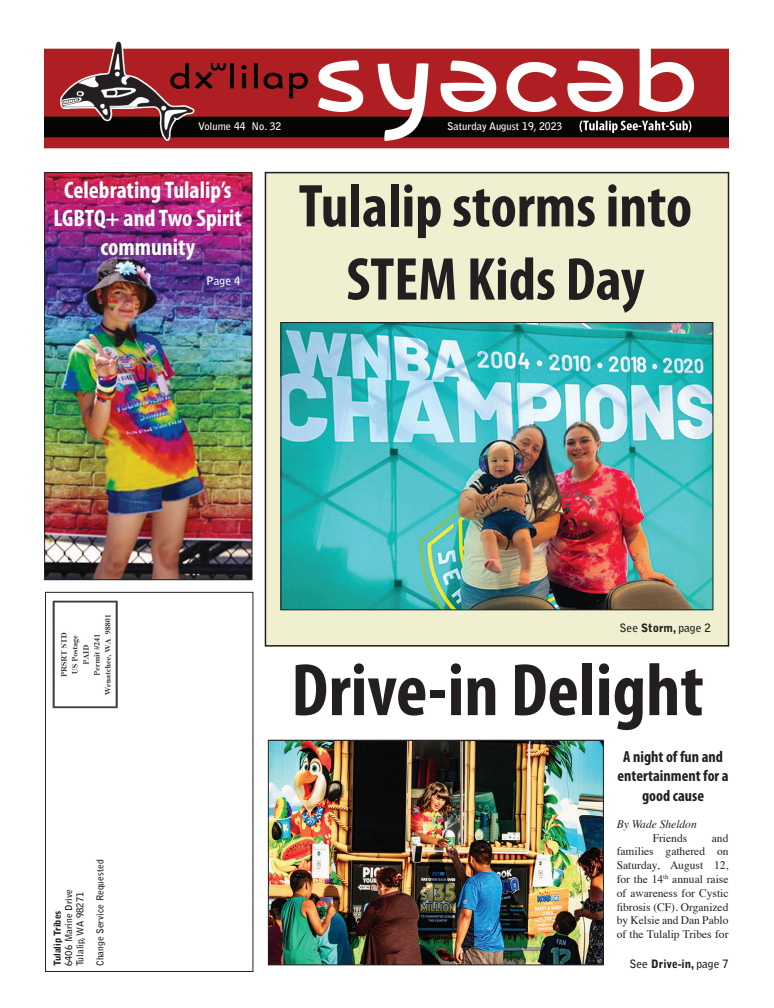
<style>
.page{position:relative;width:774px;height:1008px;background:#fff}
.page>*{position:absolute;margin:0;border:0;box-sizing:border-box;transform-origin:0 0}
.t1{font:700 condensed 75px "Myriad Pro";color:#231f20}
.t2{font:700 condensed 61px/73.2px "Myriad Pro";color:#231f20;text-align:center}
.t3{font:700 condensed 24px/28.8px "Myriad Pro";color:#fff;text-align:center}
.t4{font:700 condensed 16px/19.2px "Myriad Pro";color:#231f20;text-align:center}
.t5{font:11.5px/13.8px "Times";color:#231f20;text-align:justify}
.t6{font:900 11.5px "Bell Gothic Std";color:#231f20}
.t7{font:700 11.5px "Bell Gothic Std";color:#231f20}
.t8{font:italic 11.5px "Times";color:#231f20}
.t9{font:700 11.5px "Bell Gothic Std";color:#fff}
.t10{font:700 10.5px "Bell Gothic Std";color:#fff}
.t11{font:700 9.5px/11.4px "Bell Gothic Std";color:#231f20}
.t12{font:900 9.5px "Bell Gothic Std";color:#231f20}
.s1{font-weight:900}
.s2{font-weight:700}
</style>
<div class="page">
<div style="left:265px;top:173px;width:463px;height:474px;background:#f0f0d0"></div>
<img style="left:44px;top:41px;width:685px;height:108px">
<div style="left:45px;top:592px;width:208px;height:380px;border:1px solid #231f20"></div>
<img style="left:52px;top:600px;width:66px;height:109px">
<img style="left:46px;top:174px;width:204px;height:404px">
<div style="left:44px;top:172px;width:208px;height:408px;border:1px solid #231f20"></div>
<img style="left:282px;top:324px;width:429px;height:284px">
<div style="left:280px;top:322px;width:433px;height:288px;border:1px solid #231f20"></div>
<div style="left:265px;top:172px;width:464px;height:475px;border:2px solid #231f20"></div>
<img style="left:270px;top:742px;width:332px;height:221px">
<div style="left:268px;top:740px;width:336px;height:225px;border:1px solid #231f20"></div>
<p class="t10" style="left:198px;top:120px;width:85px">Volume 44 No. 32</p>
<p class="t10" style="left:447px;top:120px;width:117px">Saturday August 19, 2023</p>
<h3 class="t3" style="left:54px;top:175px;width:190px">Celebrating Tulalip’s<br>LGBTQ+ and Two Spirit community</h3>
<p class="t9" style="left:206px;top:274px;width:36px">Page 4</p>
<h2 class="t2" style="left:299px;top:168px;width:395px">Tulalip storms into<br>STEM Kids Day</h2>
<p class="t11" style="left:63px;top:966px;width:79px;rotate:-90deg">6406 Marine Drive<br>Tulalip, WA 98271</p>
<p class="t12" style="left:52px;top:966px;width:57px;rotate:-90deg">Tulalip Tribes</p>
<p class="t11" style="left:94px;top:966px;width:108px;rotate:-90deg">Change Service Requested</p>
<p class="t7" style="left:620px;top:621px;width:93px">See <span class="s1">Storm,</span> page 2</p>
<h1 class="t1" style="left:291px;top:643px;width:414px">Drive-in Delight</h1>
<h3 class="t4" style="left:618px;top:747px;width:113px">A night of fun and entertainment for a good cause</h3>
<p class="t8" style="left:617px;top:814px;width:82px">By Wade Sheldon</p>
<p class="t5" style="left:653px;top:830px;width:36px">Friends</p>
<p class="t5" style="left:617px;top:830px;width:113px;text-indent:95px">and families gathered on Saturday, August 12, for the 14<sup>th</sup> annual raise of awareness for Cystic fibrosis (CF). Organized by Kelsie and Dan Pablo of the Tulalip Tribes for</p>
<p class="t6" style="left:630px;top:958px;width:101px"><span class="s2">See</span> Drive-in, <span class="s2">page 7</span></p>
</div>
